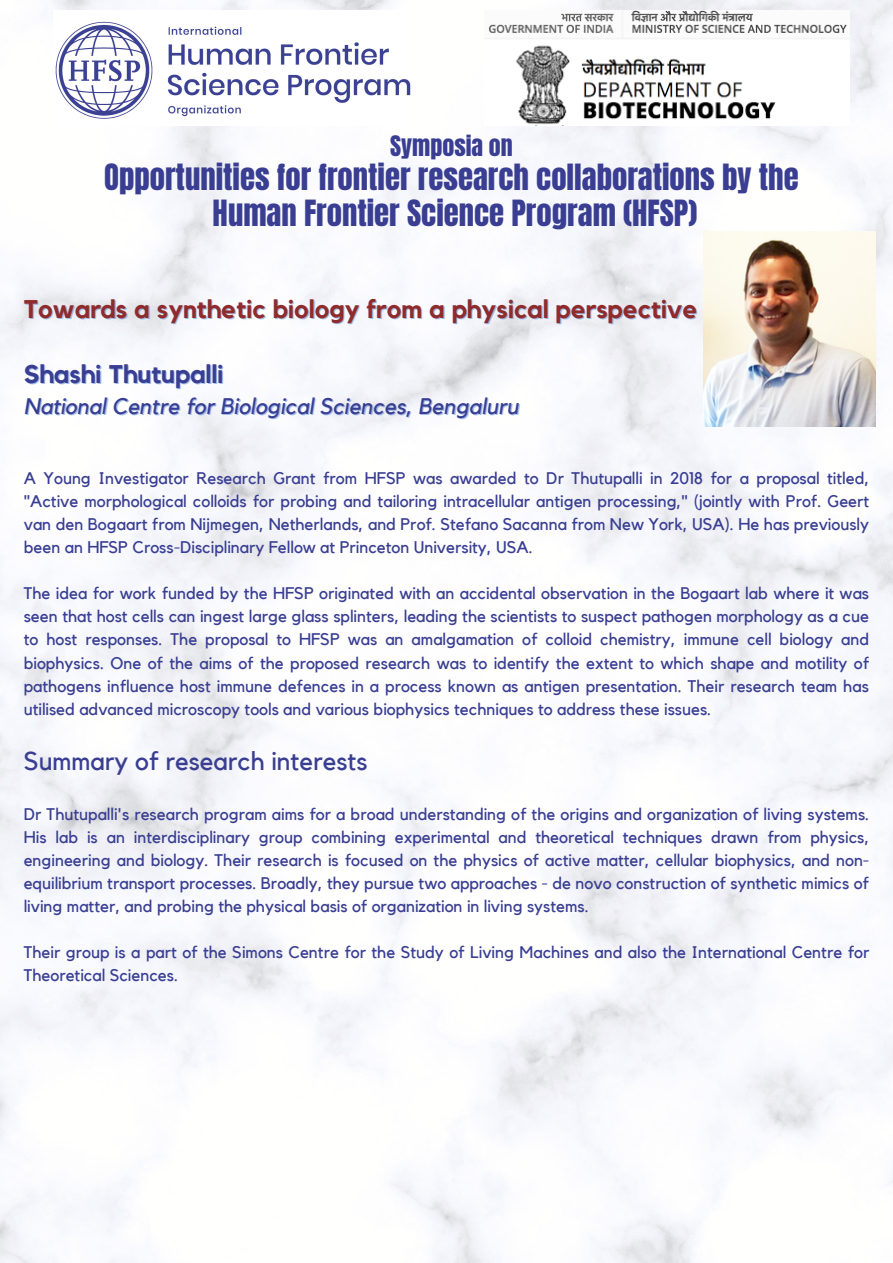
<style>
.page{position:relative;width:893px;height:1263px;background:#fff}
.page>*{position:absolute;margin:0;border:0;box-sizing:border-box;transform-origin:0 0}
.t1{font:30.75px/35.4px "Anton";color:#393e92;text-align:center}
.t2{font:25.8px "Kollektif";color:#393e92}
.t3{font:700 25.5px "Kollektif";color:#8f2b2b}
.t4{font:700 25.5px "Kollektif";color:#393e92}
.t5{font:24px "Anton";color:#393e92}
.t6{font:italic 22.5px "Kollektif";color:#393e92}
.t7{font:16.8px/23.1px "Kollektif";color:#393e92;text-align:justify}
</style>
<div class="page">
<img style="left:0;top:0;width:893px;height:1263px">
<img style="left:54px;top:10px;width:358px;height:115px">
<img style="left:484px;top:10px;width:365px;height:115px">
<img style="left:703px;top:232px;width:172px;height:194px">
<h3 class="t5" style="left:390px;top:129px;width:124px">Symposia on</h3>
<h1 class="t1" style="left:104px;top:160px;width:696px">Opportunities for frontier research collaborations by the<br>Human Frontier Science Program (HFSP)</h1>
<h3 class="t3" style="left:24px;top:297px;width:675px">Towards a synthetic biology from a physical perspective</h3>
<h3 class="t4" style="left:24px;top:362px;width:201px">Shashi Thutupalli</h3>
<h3 class="t6" style="left:24px;top:396px;width:496px">National Centre for Biological Sciences, Bengaluru</h3>
<p class="t7" style="left:24px;top:467px;width:847px">A Young Investigator Research Grant from HFSP was awarded to Dr Thutupalli in 2018 for a proposal titled, "Active morphological colloids for probing and tailoring intracellular antigen processing," (jointly with Prof. Geert van den Bogaart from Nijmegen, Netherlands, and Prof. Stefano Sacanna from New York, USA). He has previously been an HFSP Cross-Disciplinary Fellow at Princeton University, USA.</p>
<p class="t7" style="left:24px;top:582px;width:847px">The idea for work funded by the HFSP originated with an accidental observation in the Bogaart lab where it was seen that host cells can ingest large glass splinters, leading the scientists to suspect pathogen morphology as a cue to host responses. The proposal to HFSP was an amalgamation of colloid chemistry, immune cell biology and biophysics. One of the aims of the proposed research was to identify the extent to which shape and motility of pathogens influence host immune defences in a process known as antigen presentation. Their research team has utilised advanced microscopy tools and various biophysics techniques to address these issues.</p>
<h2 class="t2" style="left:24px;top:749px;width:345px">Summary of research interests</h2>
<p class="t7" style="left:24px;top:803px;width:847px">Dr Thutupalli's research program aims for a broad understanding of the origins and organization of living systems.<br>His lab is an interdisciplinary group combining experimental and theoretical techniques drawn from physics, engineering and biology. Their research is focused on the physics of active matter, cellular biophysics, and non&shy;equilibrium transport processes. Broadly, they pursue two approaches - de novo construction of synthetic mimics of living matter, and probing the physical basis of organization in living systems.</p>
<p class="t7" style="left:24px;top:941px;width:847px">Their group is a part of the Simons Centre for the Study of Living Machines and also the International Centre for<br>Theoretical Sciences.</p>
</div>
